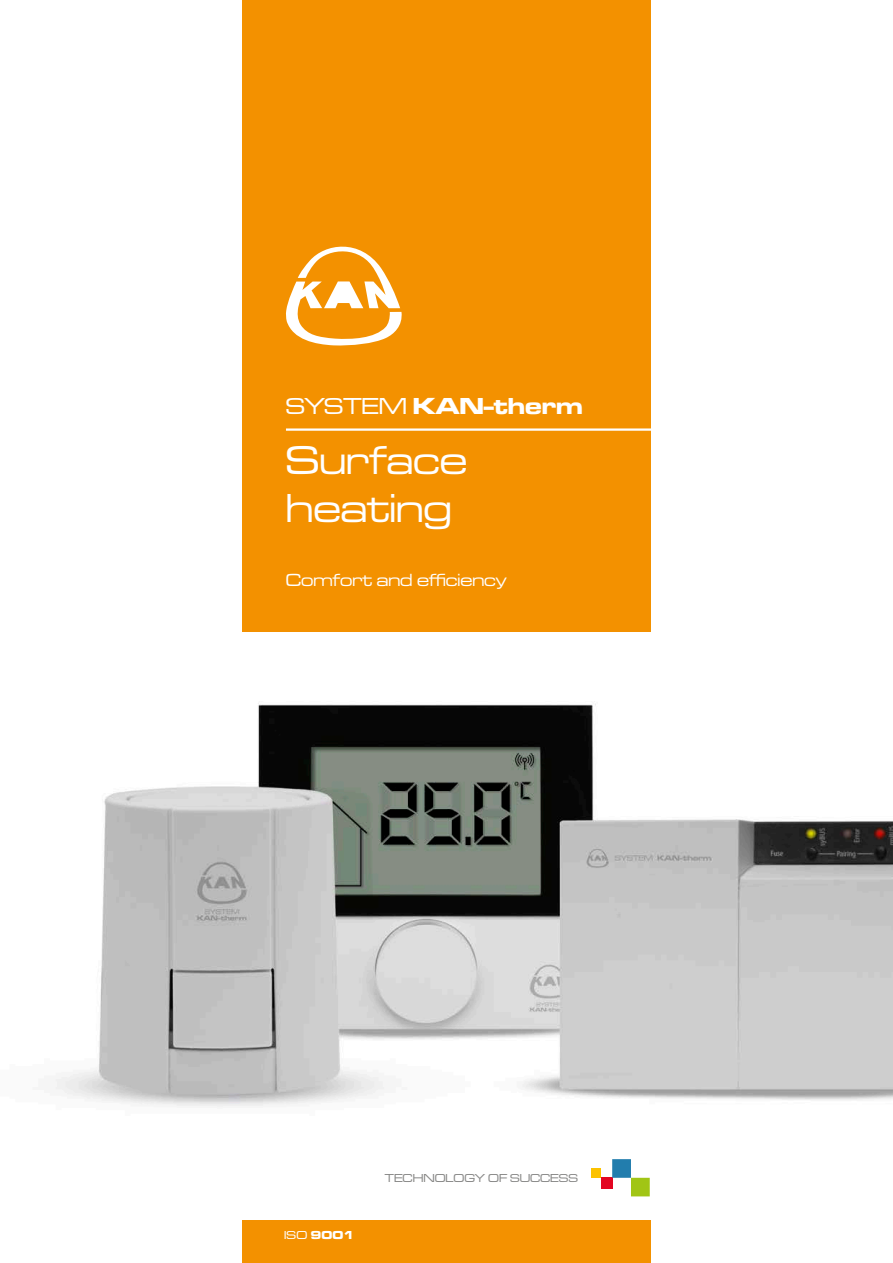
<style>
.page{position:relative;width:893px;height:1263px;background:#fff}
.page>*{position:absolute;margin:0;border:0;box-sizing:border-box;transform-origin:0 0}
.t1{font:42px/48px "Microgramma D Med Ext";color:#fff}
.t2{font:24px "Microgramma D Bol Ext";color:#fff}
.t3{font:18.3px "Microgramma D Med Ext";color:#fff}
.t4{font:12px "Microgramma D Med Ext";color:#878786}
.t5{font:12px "Microgramma D Bol Ext";color:#fff}
.s1{font-family:"Microgramma D Med Ext"}
</style>
<div class="page">
<img style="left:55px;top:631px;width:838px;height:566px">
<div style="left:242px;top:0;width:409px;height:631px;background:#f39100"></div>
<svg style="left:286px;top:246px;width:116px;height:100px"></svg>
<div style="left:242px;top:1220px;width:409px;height:43px;background:#f39100"></div>
<hr style="left:286px;top:428px;width:378px;height:3px;background:#fff">
<div style="left:601px;top:1178px;width:11px;height:11px;background:#e30521"></div>
<div style="left:592px;top:1168px;width:9px;height:10px;background:#fcc200"></div>
<div style="left:631px;top:1178px;width:19px;height:18px;background:#a1c515"></div>
<div style="left:612px;top:1159px;width:19px;height:19px;background:#227dad"></div>
<h2 class="t2" style="left:286px;top:390px;width:298px"><span class="s1">SYSTEM</span> KAN-therm</h2>
<h1 class="t1" style="left:286px;top:435px;width:183px">Surface heating</h1>
<p class="t3" style="left:286px;top:569px;width:222px">Comfort and efficiency</p>
<p class="t5" style="left:284px;top:1227px;width:71px"><span class="s1">ISO</span> 9001</p>
<p class="t4" style="left:385px;top:1170px;width:195px">TECHNOLOGY OF SUCCESS</p>
</div>
